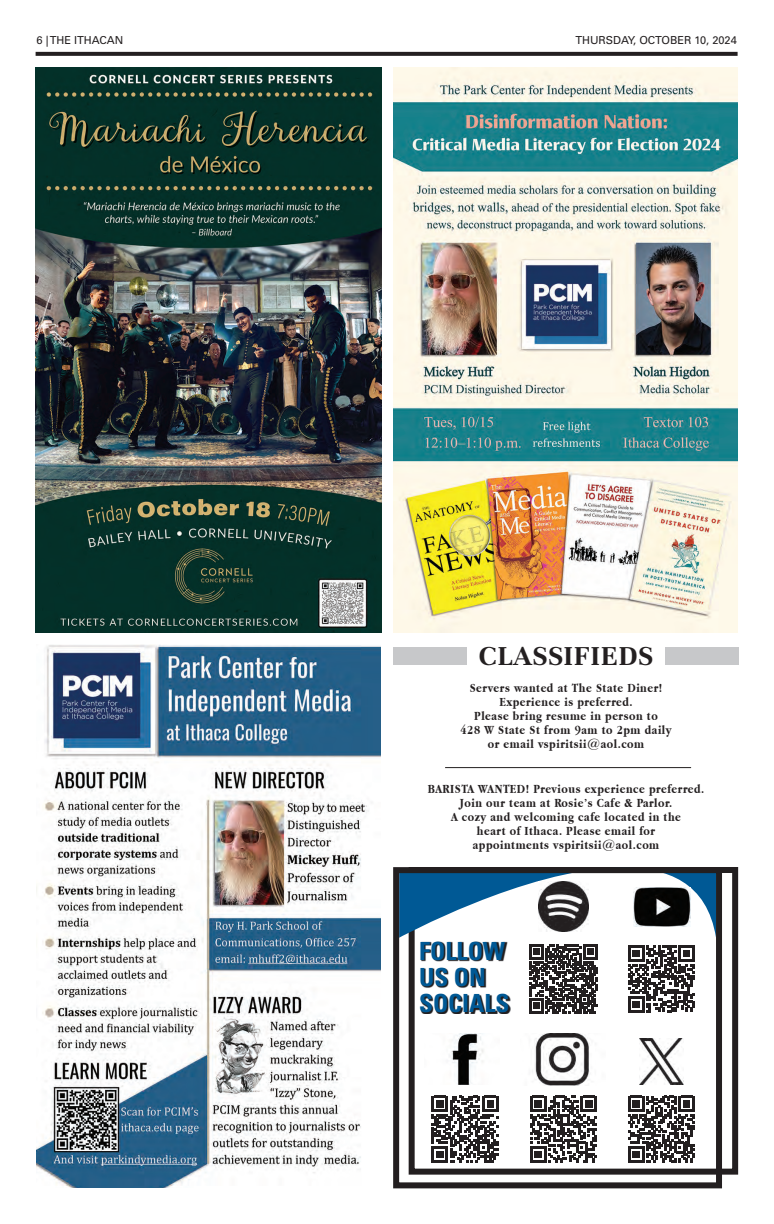
<style>
.page{position:relative;width:774px;height:1224px;background:#fff}
.page>*{position:absolute;margin:0;border:0;box-sizing:border-box;transform-origin:0 0}
.t1{font:700 30px "Unna";letter-spacing:.02em;color:#231f20}
.t2{font:700 condensed 25px/26px "Univers";color:#005995}
.t3{font:700 13px/14px "Apple Garamond";letter-spacing:.04em;color:#231f20;text-align:center}
.t4{font:11px "Univers";color:#231f20}
</style>
<div class="page">
<svg style="left:36px;top:52px;width:702px;height:4px;background:#2a2728"></svg>
<img style="left:36px;top:68px;width:346px;height:565px">
<img style="left:393px;top:68px;width:345px;height:565px">
<img style="left:36px;top:645px;width:345px;height:543px">
<hr style="left:445px;top:767px;width:246px;height:1px;background:#231f20">
<div style="left:665px;top:647px;width:74px;height:18px;background:#c7c8ca"></div>
<div style="left:394px;top:647px;width:73px;height:18px;background:#c7c8ca"></div>
<div style="left:409px;top:867px;width:329px;height:308px;border:6px solid #231f20"></div>
<svg style="left:432px;top:1096px;width:66px;height:66px"></svg>
<svg style="left:628px;top:1096px;width:67px;height:66px"></svg>
<svg style="left:530px;top:1096px;width:67px;height:66px"></svg>
<img style="left:449px;top:1034px;width:35px;height:51px">
<img style="left:532px;top:1033px;width:58px;height:52px">
<img style="left:639px;top:1039px;width:45px;height:45px">
<img style="left:421px;top:942px;width:89px;height:72px">
<svg style="left:529px;top:945px;width:69px;height:68px"></svg>
<svg style="left:628px;top:946px;width:67px;height:66px"></svg>
<svg style="left:400px;top:874px;width:315px;height:64px"></svg>
<img style="left:538px;top:881px;width:51px;height:51px">
<img style="left:634px;top:887px;width:56px;height:39px">
<div style="left:393px;top:867px;width:329px;height:321px;border:6px solid #231f20"></div>
<p class="t4" style="left:37px;top:34px;width:88px">6 | THE ITHACAN</p>
<p class="t4" style="left:575px;top:34px;width:163px">THURSDAY, OCTOBER 10, 2024</p>
<h1 class="t1" style="left:479px;top:634px;width:176px">CLASSIFIEDS</h1>
<p class="t3" style="left:460px;top:681px;width:213px">Servers wanted at The State Diner!<br>Experience is preferred.<br>Please bring resume in person to<br>428 W State St from 9am to 2pm daily or email vspiritsii@aol.com</p>
<p class="t3" style="left:428px;top:782px;width:278px">BARISTA WANTED! Previous experience preferred.<br>Join our team at Rosie’s Cafe &amp; Parlor.<br>A cozy and welcoming cafe located in the<br>heart of Ithaca. Please email for<br>appointments vspiritsii@aol.com</p>
<h2 class="t2" style="left:419px;top:938px;width:92px">FOLLOW<br>US ON<br>SOCIALS</h2>
</div>
